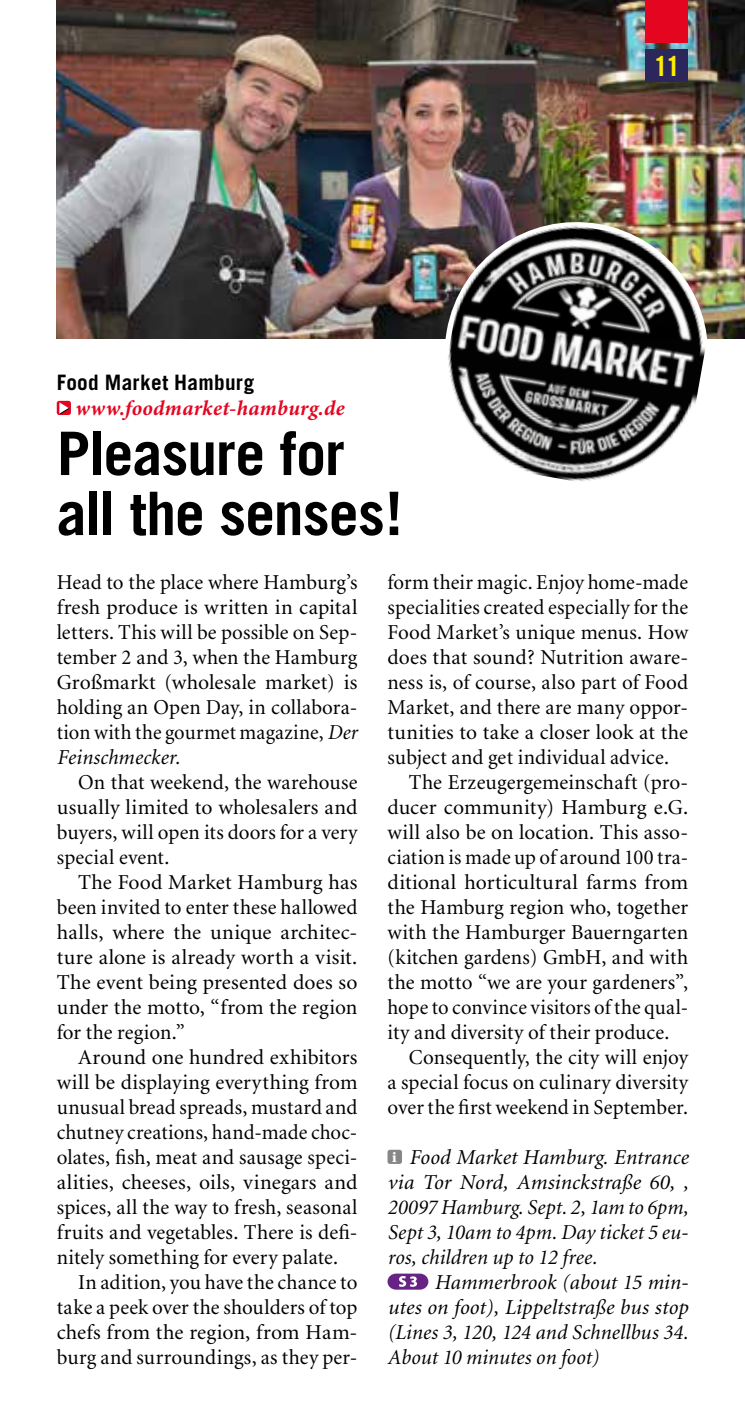
<style>
.page{position:relative;width:745px;height:1418px;background:#fff}
.page>*{position:absolute;margin:0;border:0;box-sizing:border-box;transform-origin:0 0}
.t1{font:700 60px/60px "Trade Gothic";letter-spacing:-.02em;color:#000}
.t2{font:700 27.5px "Trade Gothic";color:#fe0}
.t3{font:21.25px/25px "Minion";letter-spacing:.01em;color:#000;text-align:justify}
.t4{font:italic 21.25px/25px "Minion";letter-spacing:.005em;color:#000;text-align:justify}
.t5{font:21.25px "Minion";letter-spacing:.01em;color:#000;scale:.96 1}
.t6{font:italic 700 21.25px "Minion Pro";letter-spacing:.015em;color:#e40521}
.t7{font:700 21.25px "Trade Gothic";letter-spacing:.015em;color:#000}
.s1{font-style:italic}
.s2{font-weight:900;font-style:normal;font-size:14.75px;color:#fff}
</style>
<div class="page">
<img style="left:57px;top:0;width:687px;height:338px">
<div style="left:387px;top:1149px;width:15px;height:14px;background:#878787;border-radius:2px"></div>
<div style="left:387px;top:1273px;width:41px;height:16px;background:#662383;border-radius:8px"></div>
<svg style="left:399px;top:1276px;width:18px;height:10px"></svg>
<div style="left:57px;top:401px;width:14px;height:14px;background:#e40521;border-radius:3px"></div>
<svg style="left:59px;top:402px;width:10px;height:12px"></svg>
<img style="left:430px;top:207px;width:292px;height:274px">
<div style="left:645px;top:0;width:42px;height:43px;background:#e40521"></div>
<div style="left:645px;top:50px;width:42px;height:32px;background:#2b265c"></div>
<p class="t7" style="left:57px;top:369px;width:199px">Food Market Hamburg</p>
<p class="t6" style="left:76px;top:393px;width:270px">www.foodmarket-hamburg.de</p>
<h1 class="t1" style="left:57px;top:423px;width:347px">Pleasure for all the senses!</h1>
<p class="t2" style="left:652px;top:49px;width:29px">11</p>
<p class="t3" style="left:57px;top:570px;width:302px">Head to the place where Hamburg’s fresh produce is written in capital letters. This will be possible on Sep&shy;tember 2 and 3, when the Hamburg Großmarkt (wholesale market) is holding an Open Day, in collabora&shy;tion with the gourmet magazine, <span class="s1">Der Feinschmecker.</span></p>
<p class="t3" style="left:57px;top:770px;width:302px;text-indent:21px">On that weekend, the warehouse usually limited to wholesalers and buyers, will open its doors for a very special event.</p>
<p class="t3" style="left:57px;top:870px;width:302px;text-indent:21px">The Food Market Hamburg has been invited to enter these hallowed halls, where the unique architec&shy;ture alone is already worth a visit.<br>The event being presented does so under the motto, “from the region for the region.”</p>
<p class="t3" style="left:78px;top:1045px;width:281px">Around one hundred exhibitors</p>
<p class="t3" style="left:57px;top:1070px;width:302px">will be displaying everything from</p>
<p class="t3" style="left:57px;top:1095px;width:302px">unusual bread spreads, mustard and</p>
<p class="t3" style="left:57px;top:1120px;width:302px">chutney creations, hand-made choc-</p>
<p class="t3" style="left:57px;top:1145px;width:302px">olates, fish, meat and sausage speci-</p>
<p class="t3" style="left:57px;top:1170px;width:302px">alities, cheeses, oils, vinegars and</p>
<p class="t3" style="left:57px;top:1195px;width:302px">spices, all the way to fresh, seasonal</p>
<p class="t3" style="left:57px;top:1220px;width:302px">fruits and vegetables. There is defi-</p>
<p class="t3" style="left:57px;top:1245px;width:283px">nitely something for every palate.</p>
<p class="t3" style="left:78px;top:1270px;width:281px">In adition, you have the chance to</p>
<p class="t3" style="left:57px;top:1295px;width:302px">take a peek over the shoulders of top</p>
<p class="t3" style="left:57px;top:1320px;width:302px">chefs from the region, from Ham-</p>
<p class="t3" style="left:57px;top:1345px;width:302px">burg and surroundings, as they per-</p>
<p class="t3" style="left:387px;top:570px;width:302px">form their magic. Enjoy home-made</p>
<p class="t3" style="left:387px;top:595px;width:302px">specialities created especially for the</p>
<p class="t3" style="left:387px;top:620px;width:302px">Food Market’s unique menus. How</p>
<p class="t3" style="left:387px;top:645px;width:302px">does that sound? Nutrition aware-</p>
<p class="t3" style="left:387px;top:670px;width:302px">ness is, of course, also part of Food</p>
<p class="t3" style="left:387px;top:695px;width:302px">Market, and there are many oppor-</p>
<p class="t3" style="left:387px;top:720px;width:302px">tunities to take a closer look at the</p>
<p class="t3" style="left:387px;top:745px;width:283px">subject and get individual advice.</p>
<p class="t3" style="left:408px;top:770px;width:281px">The Erzeugergemeinschaft (pro-</p>
<p class="t3" style="left:387px;top:795px;width:302px">ducer community) Hamburg e.G.</p>
<p class="t3" style="left:387px;top:820px;width:302px">will also be on location. This asso-</p>
<p class="t5" style="left:387px;top:846px;width:314px">ciation is made up of around 100 tra-</p>
<p class="t3" style="left:387px;top:870px;width:302px">ditional horticultural farms from</p>
<p class="t3" style="left:387px;top:895px;width:302px">the Hamburg region who, together</p>
<p class="t3" style="left:387px;top:920px;width:302px">with the Hamburger Bauerngarten</p>
<p class="t3" style="left:387px;top:945px;width:302px">(kitchen gardens) GmbH, and with</p>
<p class="t3" style="left:387px;top:970px;width:302px">the motto “we are your gardeners”,</p>
<p class="t5" style="left:387px;top:996px;width:314px">hope to convince visitors of the qual-</p>
<p class="t3" style="left:387px;top:1020px;width:283px">ity and diversity of their produce.</p>
<p class="t3" style="left:408px;top:1045px;width:281px">Consequently, the city will enjoy</p>
<p class="t3" style="left:387px;top:1070px;width:302px">a special focus on culinary diversity</p>
<p class="t3" style="left:387px;top:1095px;width:302px">over the first weekend in September.</p>
<p class="t4" style="left:387px;top:1145px;width:302px"><span class="s2">i</span> Food Market Hamburg. Entrance via Tor Nord, Amsinckstraße 60, , 20097 Hamburg. Sept. 2, 1am to 6pm, Sept 3, 10am to 4pm. Day ticket 5 eu&shy;ros, children up to 12 free.</p>
<p class="t4" style="left:387px;top:1270px;width:302px;text-indent:47px">Hammerbrook (about 15 min&shy;utes on foot), Lippeltstraße bus stop (Lines 3, 120, 124 and Schnellbus 34.<br>About 10 minutes on foot)</p>
</div>
